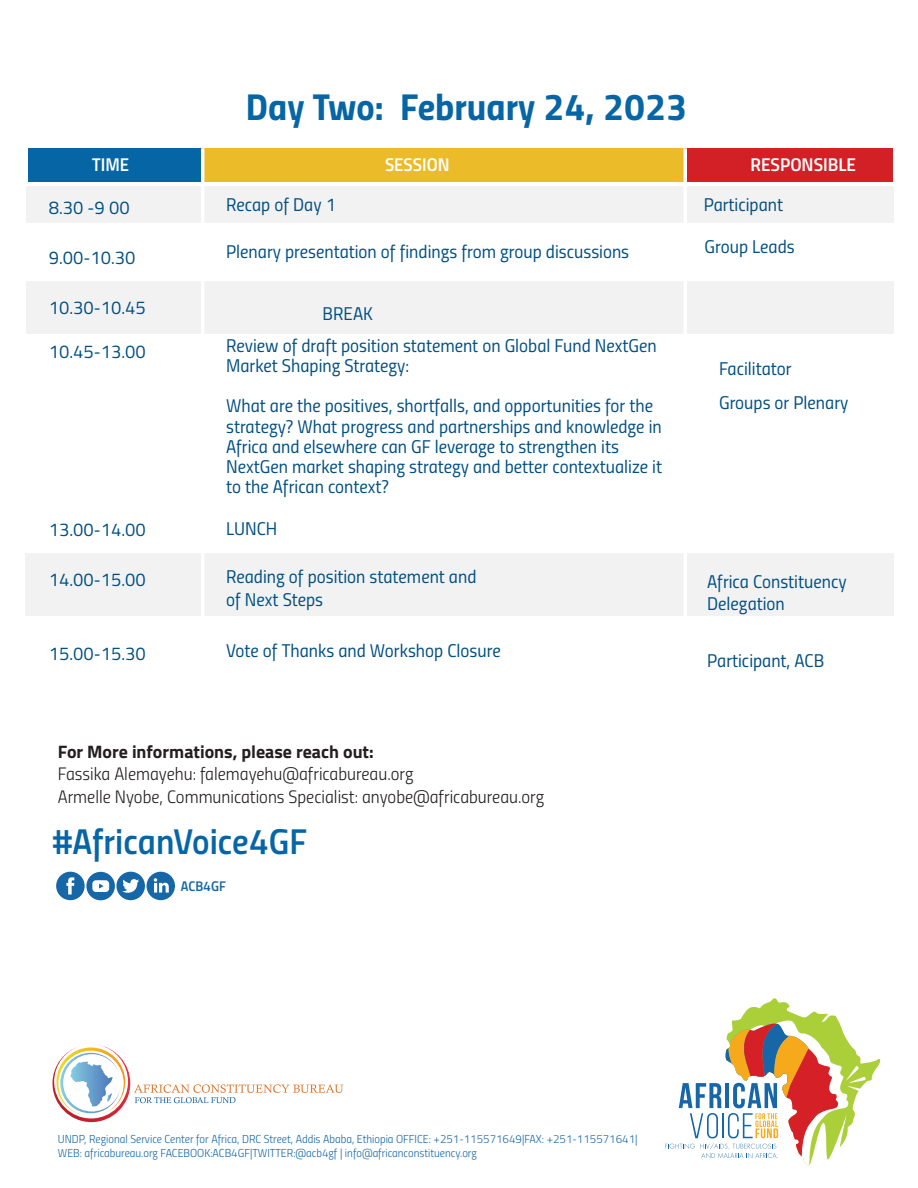
<style>
.page{position:relative;width:918px;height:1188px;background:#fff}
.page>*{position:absolute;margin:0;border:0;box-sizing:border-box;transform-origin:0 0}
.t1{font:37.65px "Titillium Bold Upright";color:#0666a5}
.t2{font:36px "Titillium Semibold Upright";color:#0666a5}
.t3{font:18.45px/20.1px "Titillium Regular Upright";color:#014f83}
.t4{font:18.45px "Titillium Semibold Upright";color:#fff}
.Body{font:18px "Titillium Light Upright";color:#231f20}
.Body-2{font:700 18px "Titillium";color:#231f20}
.Body-3{font:13.95px "Titillium Semibold Upright";color:#1667a7}
.Body-4{font:11.55px "Titillium Light Upright";color:#1667a7}
</style>
<div class="page">
<div style="left:26px;top:186px;width:867px;height:36px;background:#f2f2f2"></div>
<div style="left:29px;top:148px;width:174px;height:34px;background:#0666a5"></div>
<div style="left:685px;top:148px;width:208px;height:34px;background:#d32027"></div>
<div style="left:203px;top:148px;width:482px;height:34px;background:#ebbb29"></div>
<div style="left:26px;top:281px;width:867px;height:53px;background:#f2f2f2"></div>
<div style="left:25px;top:553px;width:868px;height:63px;background:#f2f2f2"></div>
<hr style="left:201px;top:148px;width:3px;height:596px;background:#fff">
<hr style="left:684px;top:148px;width:3px;height:596px;background:#fff">
<svg style="left:52px;top:1045px;width:292px;height:77px"></svg>
<svg style="left:665px;top:998px;width:216px;height:168px"></svg>
<svg style="left:56px;top:872px;width:119px;height:28px"></svg>
<p class="t1" style="left:246px;top:78px;width:443px">Day Two: February 24, 2023</p>
<p class="t4" style="left:92px;top:151px;width:38px">TIME</p>
<p class="t4" style="left:385px;top:151px;width:66px">SESSION</p>
<p class="t4" style="left:750px;top:151px;width:107px">RESPONSIBLE</p>
<p class="t3" style="left:49px;top:196px;width:82px">8.30 -9 00</p>
<p class="t3" style="left:226px;top:194px;width:111px">Recap of Day 1</p>
<p class="t3" style="left:704px;top:194px;width:81px">Participant</p>
<p class="t3" style="left:49px;top:246px;width:88px">9.00-10.30</p>
<p class="t3" style="left:226px;top:241px;width:405px">Plenary presentation of findings from group discussions</p>
<p class="t3" style="left:704px;top:236px;width:92px">Group Leads</p>
<p class="t3" style="left:49px;top:296px;width:99px">10.30-10.45</p>
<p class="t3" style="left:323px;top:302px;width:52px">BREAK</p>
<p class="t3" style="left:49px;top:340px;width:99px">10.45-13.00</p>
<p class="t3" style="left:226px;top:335px;width:432px">Review of draft position statement on Global Fund NextGen<br>Market Shaping Strategy:</p>
<p class="t3" style="left:226px;top:395px;width:437px">What are the positives, shortfalls, and opportunities for the strategy? What progress and partnerships and knowledge in Africa and elsewhere can GF leverage to strengthen its NextGen market shaping strategy and better contextualize it to the African context?</p>
<p class="t3" style="left:719px;top:350px;width:131px;line-height:34px">Facilitator<br>Groups or Plenary</p>
<p class="t3" style="left:49px;top:518px;width:99px">13.00-14.00</p>
<p class="t3" style="left:226px;top:517px;width:53px">LUNCH</p>
<p class="t3" style="left:49px;top:568px;width:99px">14.00-15.00</p>
<p class="t3" style="left:226px;top:565px;width:252px;line-height:22.2px">Reading of position statement and of Next Steps</p>
<p class="t3" style="left:707px;top:570px;width:141px;line-height:22.2px">Africa Constituency<br>Delegation</p>
<p class="t3" style="left:49px;top:642px;width:99px">15.00-15.30</p>
<p class="t3" style="left:226px;top:640px;width:276px">Vote of Thanks and Workshop Closure</p>
<p class="t3" style="left:707px;top:649px;width:119px">Participant, ACB</p>
<p class="Body-2" style="left:58px;top:737px;width:318px">For More informations, please reach out:</p>
<p class="Body" style="left:58px;top:761px;width:357px">Fassika Alemayehu: falemayehu@africabureau.org</p>
<p class="Body" style="left:58px;top:783px;width:488px">Armelle Nyobe, Communications Specialist: anyobe@africabureau.org</p>
<p class="t2" style="left:52px;top:814px;width:256px">#AfricanVoice4GF</p>
<p class="Body-3" style="left:181px;top:875px;width:47px">ACB4GF</p>
<p class="Body-4" style="left:58px;top:1130px;width:581px">UNDP, Regional Service Center for Africa, DRC Street, Addis Ababa, Ethiopia OFFICE: +251-115571649|FAX: +251-115571641|</p>
<p class="Body-4" style="left:58px;top:1144px;width:420px">WEB: africabureau.org FACEBOOK:ACB4GF|TWITTER:@acb4gf | info@africanconstituency.org</p>
</div>
